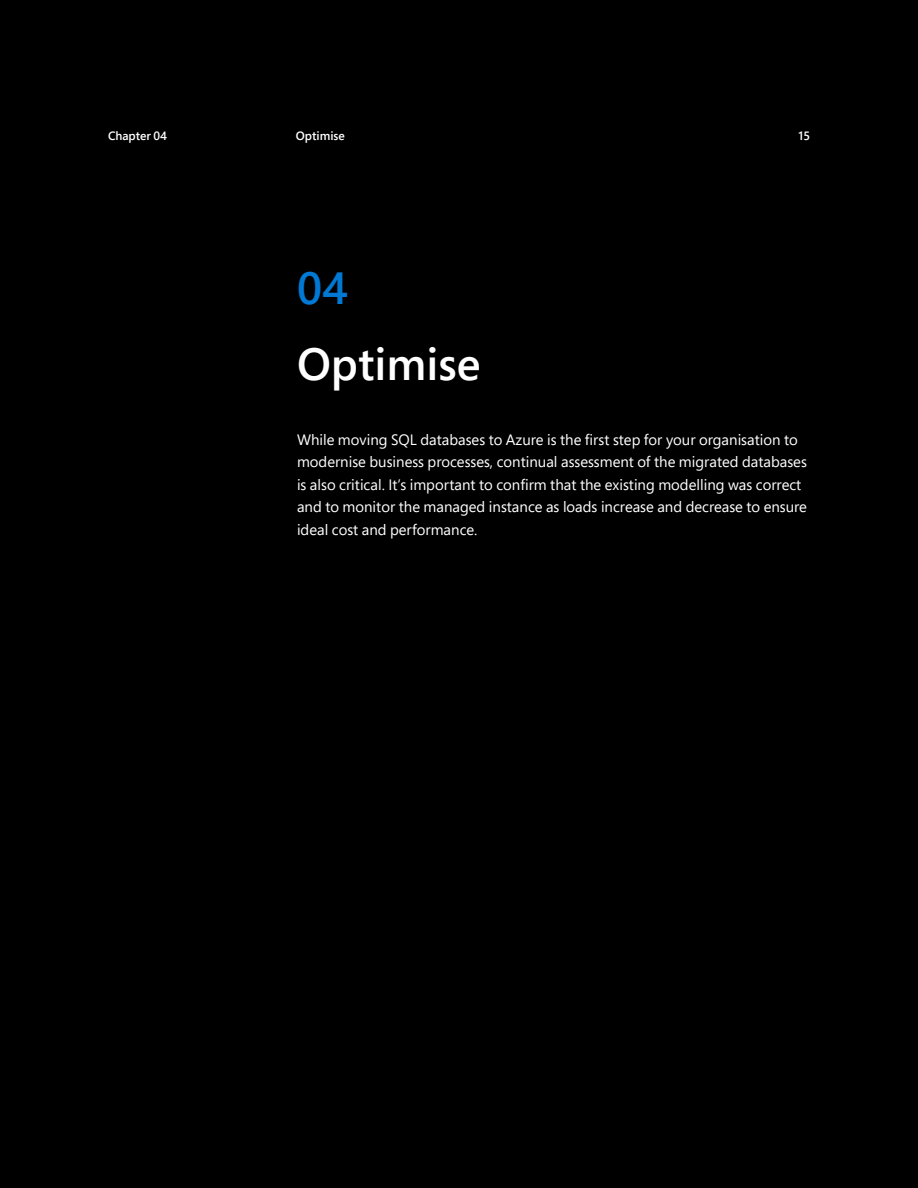
<style>
.page{position:relative;width:918px;height:1188px;background:#000}
.page>*{position:absolute;margin:0;border:0;box-sizing:border-box;transform-origin:0 0}
.t1{font:600 45px "Segoe Pro";color:#fff}
.t2{font:600 45px "Segoe Pro";color:#0078d4}
.t3{font:15px/22.5px "Segoe Pro";color:#fff}
.t4{font:600 12px "Segoe Pro";color:#fff}
</style>
<div class="page">
<p class="t4" style="left:108px;top:127px;width:61px">Chapter 04</p>
<p class="t4" style="left:296px;top:127px;width:50px">Optimise</p>
<h1 class="t2" style="left:297px;top:257px;width:53px">04</h1>
<h1 class="t1" style="left:297px;top:333px;width:185px">Optimise</h1>
<p class="t4" style="left:799px;top:127px;width:13px">15</p>
<p class="t3" style="left:297px;top:428px;width:512px">While moving SQL databases to Azure is the first step for your organisation to modernise business processes, continual assessment of the migrated databases is also critical. It‘s important to confirm that the existing modelling was correct and to monitor the managed instance as loads increase and decrease to ensure ideal cost and performance.</p>
</div>
